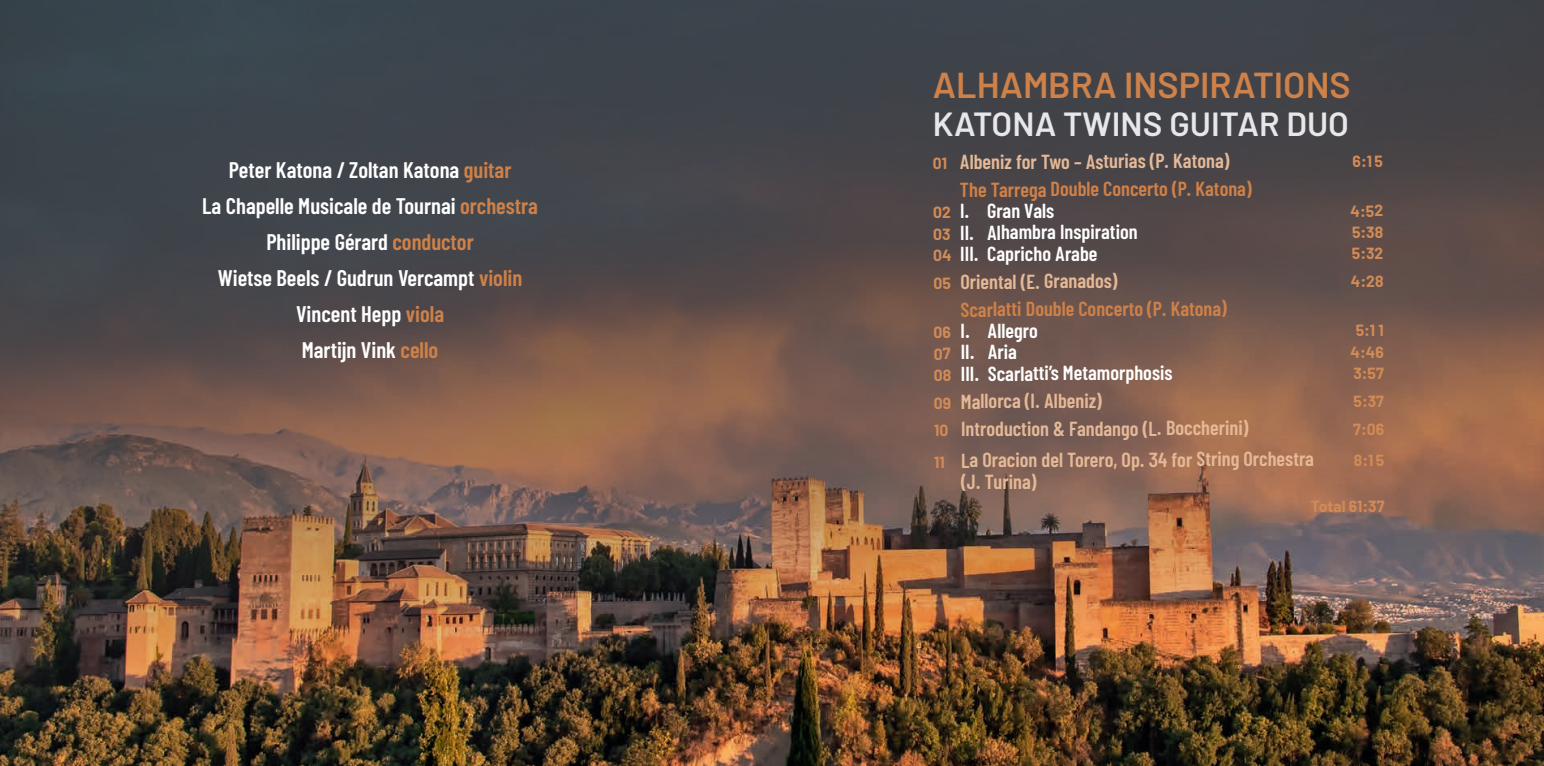
<style>
.page{position:relative;width:1544px;height:766px;background:#fff}
.page>*{position:absolute;margin:0;border:0;box-sizing:border-box;transform-origin:0 0}
.t1{font:600 36px "Barlow";color:#ce8149}
.t2{font:600 33.3px "Barlow";letter-spacing:.005em;color:#e6e7e9}
.t3{font:600 22.5px/36px "Barlow Condensed";color:#fff;text-align:center}
.t4{font:600 20.25px "Barlow Condensed";letter-spacing:-.005em;color:#e5b997}
.t5{font:600 20.25px/21.8px "Barlow Condensed";letter-spacing:-.005em;color:#ce8149}
.t6{font:600 20.25px "Barlow Condensed";letter-spacing:-.005em;color:#fff}
.t7{font:700 15.75px "Barlow";letter-spacing:-.005em;color:#d28b57}
.s1{color:#ce8149}
.s2{font-family:"Barlow";font-weight:700;font-size:15.75px;color:#d28b57}
.s3{color:#fff}
</style>
<div class="page">
<img style="left:0;top:0;width:1543px;height:765px">
<p class="t3" style="left:202px;top:151px;width:337px">Peter Katona / Zoltan Katona <span class="s1">guitar<br></span>La Chapelle Musicale de Tournai <span class="s1">orchestra<br></span>Philippe Gérard <span class="s1">conductor<br></span>Wietse Beels / Gudrun Vercampt <span class="s1">violin<br></span>Vincent Hepp <span class="s1">viola<br></span>Martijn Vink <span class="s1">cello</span></p>
<h1 class="t1" style="left:932px;top:63px;width:419px">ALHAMBRA INSPIRATIONS</h1>
<h2 class="t2" style="left:932px;top:103px;width:418px">KATONA TWINS GUITAR DUO</h2>
<p class="t4" style="left:933px;top:148px;width:298px"><span class="s2">01</span> Albeniz for Two – Asturias (P. Katona)</p>
<p class="t7" style="left:1352px;top:152px;width:32px">6:1 5</p>
<p class="t5" style="left:933px;top:177px;width:320px;text-indent:27px">The Tarrega Double Concerto (P. Katona)<br><span class="s2">02</span> <span class="s3">I. Gran Vals</span></p>
<p class="t7" style="left:1350px;top:201px;width:34px">4:52</p>
<p class="t6" style="left:933px;top:219px;width:206px"><span class="s2">03</span> II. Alhambra Inspiration</p>
<p class="t7" style="left:1352px;top:222px;width:33px">5:38</p>
<p class="t6" style="left:933px;top:241px;width:166px"><span class="s2">04</span> III. Capricho Arabe</p>
<p class="t7" style="left:1351px;top:244px;width:33px">5:32</p>
<p class="t4" style="left:933px;top:268px;width:186px"><span class="s2">05</span> Oriental (E. Granados)</p>
<p class="t7" style="left:1350px;top:271px;width:34px">4:28</p>
<p class="t5" style="left:933px;top:297px;width:295px;text-indent:27px">Scarlatti Double Concerto (P. Katona)<br><span class="s2">06</span> <span class="s3">I. Allegro</span></p>
<p class="t7" style="left:1355px;top:321px;width:30px">5:1 1</p>
<p class="t6" style="left:933px;top:339px;width:85px"><span class="s2">07</span> II. Aria</p>
<p class="t7" style="left:1350px;top:342px;width:35px">4:46</p>
<p class="t6" style="left:933px;top:360px;width:240px"><span class="s2">08</span> III. Scarlatti’s Metamorphosis</p>
<p class="t7" style="left:1353px;top:363px;width:32px">3:57</p>
<p class="t4" style="left:934px;top:388px;width:169px"><span class="s2">09</span> Mallorca (I. Albeniz)</p>
<p class="t7" style="left:1353px;top:391px;width:32px">5:37</p>
<p class="t4" style="left:934px;top:415px;width:316px"><span class="s2">10</span> Introduction &amp; Fandango (L. Boccherini)</p>
<p class="t7" style="left:1353px;top:419px;width:33px">7:06</p>
<p class="t4" style="left:934px;top:446px;width:381px"><span class="s2">11</span> La Oracion del Torero, Op. 34 for String Orchestra</p>
<p class="t7" style="left:1353px;top:450px;width:32px">8:1 5</p>
<p class="t4" style="left:961px;top:468px;width:77px">(J. Turina)</p>
<p class="t7" style="left:1310px;top:496px;width:75px">Total 61:37</p>
</div>
